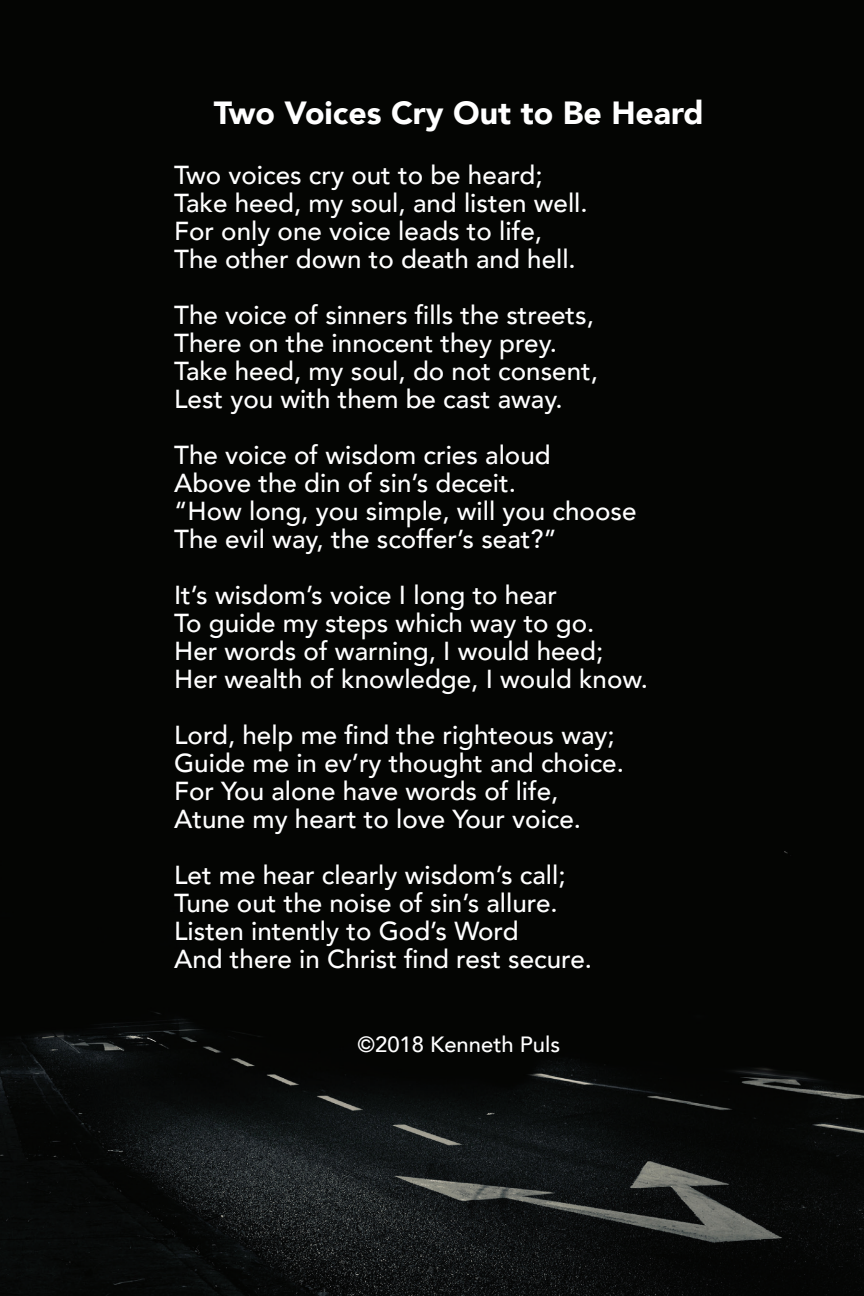
<style>
.page{position:relative;width:864px;height:1296px;background:#fff}
.page>*{position:absolute;margin:0;border:0;box-sizing:border-box;transform-origin:0 0}
.t1{font:900 32px "Avenir";color:#fff}
.t2{font:500 26px/28px "Avenir";color:#fff}
.t3{font:500 22px "Avenir";color:#fff}
</style>
<div class="page">
<img style="left:0;top:0;width:864px;height:1296px">
<p class="t1" style="left:214px;top:85px;width:491px">Two Voices Cry Out to Be Heard</p>
<p class="t2" style="left:174px;top:159px;width:415px">Two voices cry out to be heard;<br>Take heed, my soul, and listen well.<br>For only one voice leads to life,<br>The other down to death and hell.</p>
<p class="t2" style="left:174px;top:299px;width:425px">The voice of sinners fills the streets, There on the innocent they prey.<br>Take heed, my soul, do not consent, Lest you with them be cast away.</p>
<p class="t2" style="left:174px;top:439px;width:464px">The voice of wisdom cries aloud<br>Above the din of sin’s deceit.<br>“How long, you simple, will you choose The evil way, the scoffer’s seat?”</p>
<p class="t2" style="left:174px;top:579px;width:476px">It’s wisdom’s voice I long to hear<br>To guide my steps which way to go.<br>Her words of warning, I would heed; Her wealth of knowledge, I would know.</p>
<p class="t2" style="left:174px;top:719px;width:451px">Lord, help me find the righteous way; Guide me in ev’ry thought and choice.<br>For You alone have words of life, Atune my heart to love Your voice.</p>
<p class="t2" style="left:174px;top:859px;width:420px">Let me hear clearly wisdom’s call; Tune out the noise of sin’s allure.<br>Listen intently to God’s Word<br>And there in Christ find rest secure.</p>
<p class="t3" style="left:358px;top:1025px;width:204px">©2018 Kenneth Puls</p>
</div>
